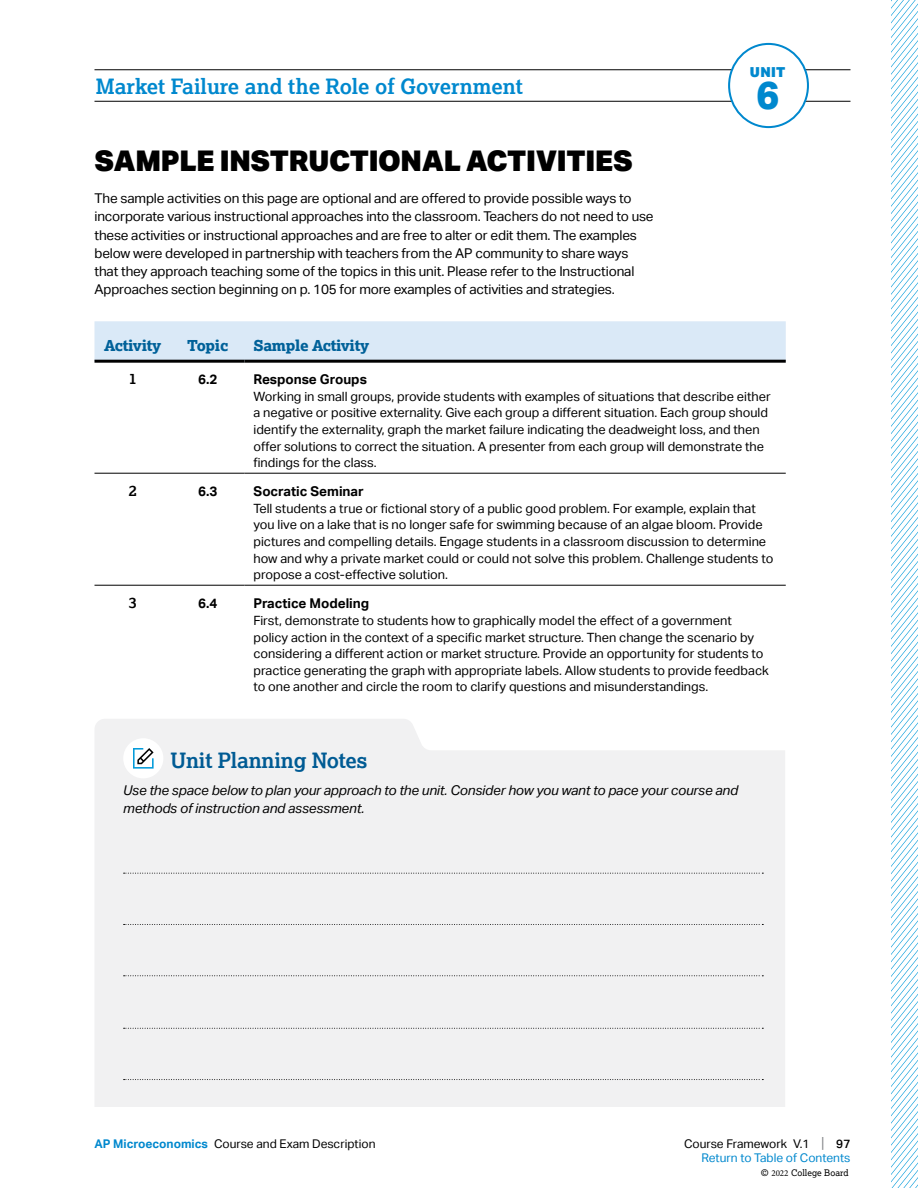
<style>
.page{position:relative;width:918px;height:1188px;background:#fff}
.page>*{position:absolute;margin:0;border:0;box-sizing:border-box;transform-origin:0 0}
.t1{font:800 39.3px "Aktiv Grotesk";color:#0088ce}
.t2{font:900 28.5px "Aktiv Grotesk";letter-spacing:-.01em;color:#000}
.t3{font:700 21px "Lexia";color:#0088ce}
.t4{font:700 21px "Lexia";letter-spacing:-.01em;color:#005b94}
.t5{font:800 15px "Lexia";letter-spacing:-.02em;color:#006199}
.t6{font:700 15px "Lexia";color:#000}
.t7{font:900 13.8px "Aktiv Grotesk";color:#0088ce}
.t8{font:13.5px/18.3px "Aktiv Grotesk";letter-spacing:-.01em;color:#000}
.t9{font:italic 13.5px/18px "Aktiv Grotesk";letter-spacing:-.01em;color:#000}
.t10{font:700 13.5px "Aktiv Grotesk";color:#000}
.t11{font:12.75px/16.5px "Aktiv Grotesk";color:#000}
.t12{font:12px "Aktiv Grotesk";color:#000}
.t13{font:12px "Aktiv Grotesk";color:#0088ce}
.t14{font:9px "Lexia";color:#000}
.s1{font-weight:700;color:#0088ce}
.s2{font-size:15px;color:#808285}
.s3{font-weight:500}
.s4{font-family:"Minion Pro"}
</style>
<div class="page">
<hr style="left:94px;top:70px;width:756px;height:1px;background:#000">
<hr style="left:94px;top:101px;width:756px;height:1px;background:#000">
<div style="left:729px;top:44px;width:79px;height:83px;background:#fff;border-radius:50%"></div>
<div style="left:728px;top:43px;width:81px;height:85px;border:2px solid #0088ce;border-radius:50%"></div>
<svg style="left:891px;top:0;width:27px;height:1188px"></svg>
<div style="left:94px;top:321px;width:692px;height:39px;background:#dae9f7"></div>
<hr style="left:94px;top:360px;width:77px;height:3px;background:#000">
<hr style="left:171px;top:360px;width:73px;height:3px;background:#000">
<hr style="left:244px;top:360px;width:542px;height:3px;background:#000">
<hr style="left:94px;top:473px;width:77px;height:1px;background:#000">
<hr style="left:171px;top:473px;width:73px;height:1px;background:#000">
<hr style="left:244px;top:473px;width:542px;height:1px;background:#000">
<hr style="left:94px;top:585px;width:77px;height:1px;background:#000">
<hr style="left:171px;top:585px;width:73px;height:1px;background:#000">
<hr style="left:244px;top:585px;width:542px;height:1px;background:#000">
<div style="left:95px;top:719px;width:690px;height:388px;background:#f1f1f2"></div>
<svg style="left:124px;top:873px;width:639px;height:1px"></svg>
<svg style="left:124px;top:924px;width:639px;height:1px"></svg>
<svg style="left:124px;top:975px;width:639px;height:1px"></svg>
<svg style="left:124px;top:1028px;width:639px;height:1px"></svg>
<svg style="left:124px;top:1079px;width:639px;height:1px"></svg>
<div style="left:123px;top:738px;width:40px;height:40px;background:#fff;border-radius:50%"></div>
<svg style="left:133px;top:748px;width:21px;height:21px"></svg>
<h3 class="t3" style="left:96px;top:73px;width:429px">Market Failure and the Role of Government</h3>
<h2 class="t2" style="left:94px;top:143px;width:540px">SAMPLE INSTRUCTIONAL ACTIVITIES</h2>
<p class="t8" style="left:94px;top:189px;width:561px">The sample activities on this page are optional and are offered to provide possible ways to incorporate various instructional approaches into the classroom. Teachers do not need to use these activities or instructional approaches and are free to alter or edit them. The examples below were developed in partnership with teachers from the AP community to share ways that they approach teaching some of the topics in this unit. Please refer to the Instructional Approaches section beginning on p. 105 for more examples of activities and strategies.</p>
<p class="t7" style="left:750px;top:63px;width:37px">UNIT</p>
<h1 class="t1" style="left:756px;top:70px;width:25px">6</h1>
<p class="t5" style="left:104px;top:336px;width:59px">Activity</p>
<p class="t5" style="left:187px;top:336px;width:43px">Topic</p>
<p class="t5" style="left:253px;top:336px;width:117px">Sample Activity</p>
<p class="t6" style="left:129px;top:369px;width:10px">1</p>
<p class="t10" style="left:198px;top:372px;width:21px">6.2</p>
<p class="t10" style="left:254px;top:372px;width:115px">Response Groups</p>
<p class="t11" style="left:254px;top:388px;width:519px">Working in small groups, provide students with examples of situations that describe either a negative or positive externality. Give each group a different situation. Each group should identify the externality, graph the market failure indicating the deadweight loss, and then offer solutions to correct the situation. A presenter from each group will demonstrate the findings for the class.</p>
<p class="t6" style="left:129px;top:481px;width:10px">2</p>
<p class="t10" style="left:198px;top:484px;width:21px">6.3</p>
<p class="t10" style="left:254px;top:484px;width:112px">Socratic Seminar</p>
<p class="t11" style="left:254px;top:500px;width:521px">Tell students a true or fictional story of a public good problem. For example, explain that you live on a lake that is no longer safe for swimming because of an algae bloom. Provide pictures and compelling details. Engage students in a classroom discussion to determine how and why a private market could or could not solve this problem. Challenge students to propose a cost-effective solution.</p>
<p class="t6" style="left:129px;top:593px;width:10px">3</p>
<p class="t10" style="left:198px;top:596px;width:21px">6.4</p>
<p class="t10" style="left:254px;top:596px;width:117px">Practice Modeling</p>
<p class="t11" style="left:254px;top:612px;width:517px">First, demonstrate to students how to graphically model the effect of a government policy action in the context of a specific market structure. Then change the scenario by considering a different action or market structure. Provide an opportunity for students to practice generating the graph with appropriate labels. Allow students to provide feedback to one another and circle the room to clarify questions and misunderstandings.</p>
<h3 class="t4" style="left:170px;top:747px;width:199px">Unit Planning Notes</h3>
<p class="t9" style="left:123px;top:781px;width:616px">Use the space below to plan your approach to the unit. Consider how you want to pace your course and methods of instruction and assessment.</p>
<p class="t12" style="left:95px;top:1136px;width:283px"><span class="s1">AP Microeconomics</span> Course and Exam Description</p>
<p class="t12" style="left:684px;top:1136px;width:168px">Course Framework V.1 <span class="s2">|</span> <span class="s3">97</span></p>
<p class="t13" style="left:701px;top:1151px;width:151px">Return to Table of Contents</p>
<p class="t14" style="left:761px;top:1167px;width:89px">© <span class="s4">2022</span> College Board</p>
</div>
